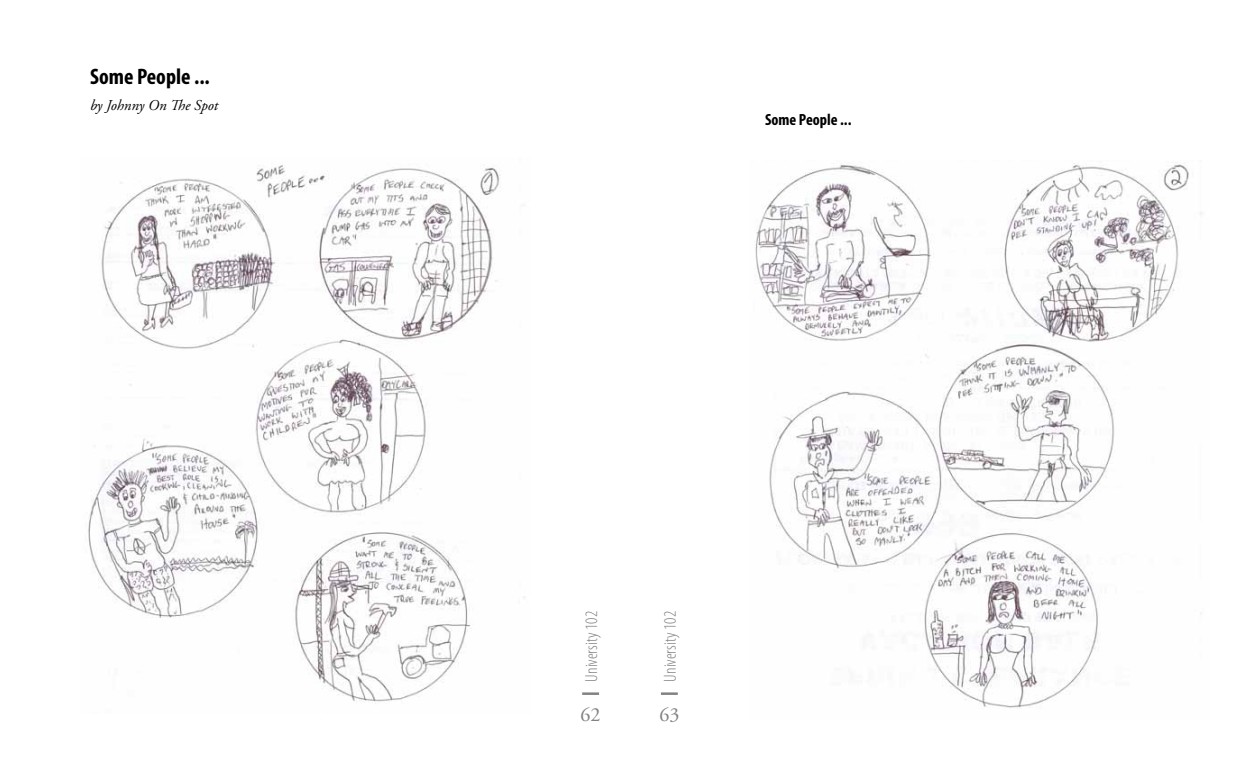
<style>
.page{position:relative;width:1260px;height:765px;background:#fff}
.page>*{position:absolute;margin:0;border:0;box-sizing:border-box;transform-origin:0 0}
.t1{font:700 condensed 22.5px "Myriad Pro";color:#000}
.t2{font:20px "Adobe Garamond Pro";color:#808285}
.t3{font:300 condensed 17.5px "Myriad Pro";color:#808285}
.t4{font:700 condensed 16.25px "Myriad Pro";color:#000}
.t5{font:italic 15px "Adobe Garamond Pro";color:#000}
</style>
<div class="page">
<hr style="left:582px;top:692px;width:17px;height:3px;background:#808285">
<hr style="left:661px;top:692px;width:17px;height:3px;background:#808285">
<img style="left:88px;top:164px;width:437px;height:540px">
<img style="left:755px;top:162px;width:447px;height:547px">
<p class="t1" style="left:90px;top:63px;width:121px">Some People ...</p>
<p class="t5" style="left:90px;top:96px;width:130px">by Johnny On The Spot</p>
<p class="t4" style="left:765px;top:109px;width:88px">Some People ...</p>
<p class="t3" style="left:581px;top:682px;width:72px;rotate:-90deg">University 102</p>
<p class="t3" style="left:660px;top:682px;width:72px;rotate:-90deg">University 102</p>
<p class="t2" style="left:659px;top:702px;width:21px">63</p>
<p class="t2" style="left:581px;top:702px;width:21px">62</p>
</div>
